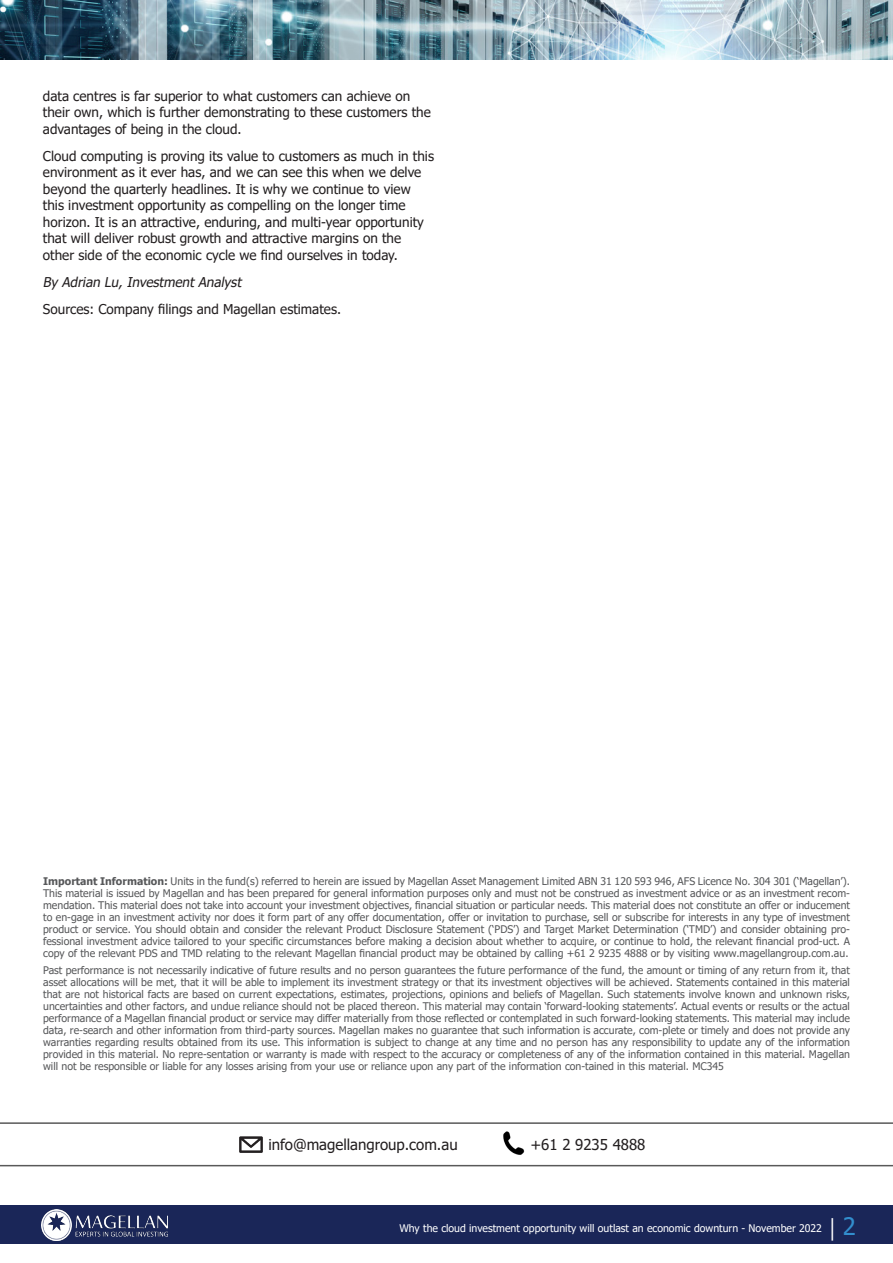
<style>
.page{position:relative;width:893px;height:1263px;background:#fff}
.page>*{position:absolute;margin:0;border:0;box-sizing:border-box;transform-origin:0 0}
.t1{font:15px "Tahoma";color:#231f20}
.Body{font:13.5px/16.5px "Tahoma";color:#231f20}
.Body-2{font:italic 13.5px "Tahoma";color:#231f20}
.Disclaimer{font:10.5px/12px "Tahoma";color:#57585a;text-align:justify}
.t2{font:10.5px "Tahoma";color:#fff}
.s1{font-weight:700}
.s2{font-family:"Minion Pro";font-size:22.5px}
.s3{font-size:24px;color:#328ecd}
</style>
<div class="page">
<div style="left:0;top:1205px;width:893px;height:39px;background:#1a2658"></div>
<img style="left:41px;top:1209px;width:126px;height:31px">
<img style="left:0;top:0;width:893px;height:60px">
<svg style="left:0;top:1122px;width:893px;height:44px"></svg>
<p class="Body" style="left:43px;top:88px;width:389px">data centres is far superior to what customers can achieve on their own, which is further demonstrating to these customers the advantages of being in the cloud.</p>
<p class="Body" style="left:43px;top:148px;width:393px">Cloud computing is proving its value to customers as much in this environment as it ever has, and we can see this when we delve beyond the quarterly headlines. It is why we continue to view this investment opportunity as compelling on the longer time horizon. It is an attractive, enduring, and multi-year opportunity that will deliver robust growth and attractive margins on the other side of the economic cycle we find ourselves in today.</p>
<p class="Body-2" style="left:43px;top:273px;width:203px">By Adrian Lu,InvestmentAnalyst</p>
<p class="Body" style="left:43px;top:302px;width:300px">Sources: Company filings and Magellan estimates.</p>
<p class="Disclaimer" style="left:43px;top:876px;width:808px"><span class="s1">Important Information:</span> Units in the fund(s) referred to herein are issued by Magellan Asset Management Limited ABN 31 120 593 946, AFS Licence No. 304 301 (‘Magellan’).<br>This material is issued by Magellan and has been prepared for general information purposes only and must not be construed as investment advice or as an investment recom&shy;mendation. This material does not take into account your investment objectives, financial situation or particular needs. This material does not constitute an offer or inducement to en-gage in an investment activity nor does it form part of any offer documentation, offer or invitation to purchase, sell or subscribe for interests in any type of investment product or service. You should obtain and consider the relevant Product Disclosure Statement (‘PDS’) and Target Market Determination (‘TMD’) and consider obtaining pro&shy;fessional investment advice tailored to your specific circumstances before making a decision about whether to acquire, or continue to hold, the relevant financial prod-uct. A copy of the relevant PDS and TMD relating to the relevant Magellan financial product may be obtained by calling +61 2 9235 4888 or by visiting www.magellangroup.com.au.</p>
<p class="Disclaimer" style="left:43px;top:964px;width:808px">Past performance is not necessarily indicative of future results and no person guarantees the future performance of the fund, the amount or timing of any return from it, that asset allocations will be met, that it will be able to implement its investment strategy or that its investment objectives will be achieved. Statements contained in this material that are not historical facts are based on current expectations, estimates, projections, opinions and beliefs of Magellan. Such statements involve known and unknown risks, uncertainties and other factors, and undue reliance should not be placed thereon. This material may contain ‘forward-looking statements’. Actual events or results or the actual performance of a Magellan financial product or service may differ materially from those reflected or contemplated in such forward-looking statements. This material may include data, re-search and other information from third-party sources. Magellan makes no guarantee that such information is accurate, com-plete or timely and does not provide any warranties regarding results obtained from its use. This information is subject to change at any time and no person has any responsibility to update any of the information provided in this material. No repre-sentation or warranty is made with respect to the accuracy or completeness of any of the information contained in this material. Magellan will not be responsible or liable for any losses arising from your use or reliance upon any part of the information con-tained in this material. MC345</p>
<p class="t1" style="left:268px;top:1134px;width:191px">info@magellangroup.com.au</p>
<p class="t1" style="left:530px;top:1134px;width:117px">+61 2 9235 4888</p>
<p class="t2" style="left:399px;top:1221px;width:458px">Why the cloud investment opportunity will outlast an economic downturn - November 2022 <span class="s2">|</span> <span class="s3">2</span></p>
</div>
